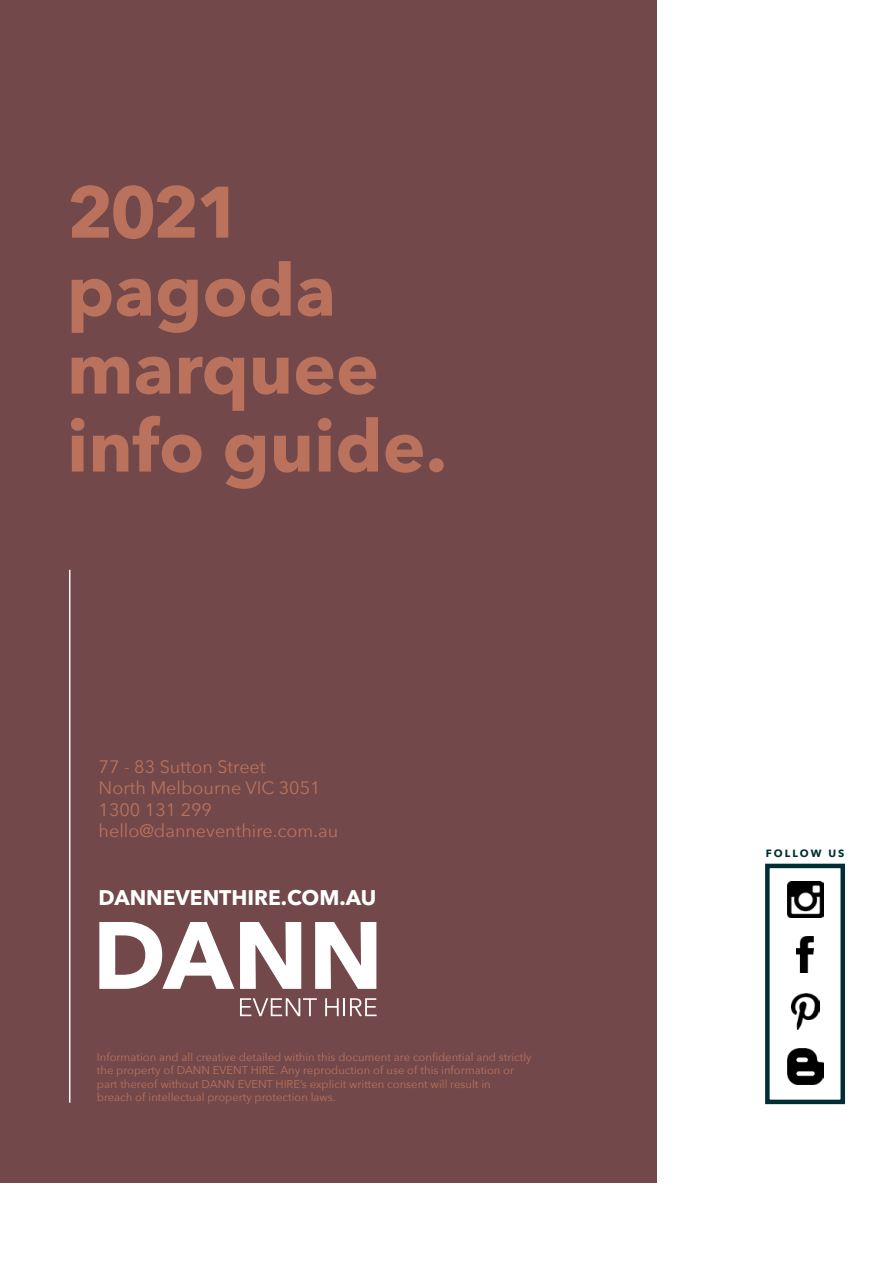
<style>
.page{position:relative;width:893px;height:1263px;background:#fff}
.page>*{position:absolute;margin:0;border:0;box-sizing:border-box;transform-origin:0 0}
.t1{font:700 72px/78px "Avenir Next";color:#ba725c}
.t2{font:700 21px "Avenir Next LT Pro";color:#fff}
.t3{font:18px/21.6px "Avenir Next";color:#ba725c}
.t4{font:11.25px/13.5px "Avenir Next";color:#ba725c}
.t5{font:700 10.5px "Avenir Next";letter-spacing:.2em;color:#002e32}
</style>
<div class="page">
<div style="left:0;top:0;width:656px;height:1183px;background:#72484a"></div>
<hr style="left:69px;top:570px;width:1px;height:533px;background:#fff">
<img style="left:787px;top:881px;width:36px;height:36px">
<img style="left:797px;top:936px;width:16px;height:36px">
<img style="left:791px;top:994px;width:28px;height:36px">
<img style="left:787px;top:1048px;width:36px;height:36px">
<div style="left:765px;top:864px;width:80px;height:240px;border:4px solid #002e32"></div>
<svg style="left:240px;top:998px;width:77px;height:18px"></svg>
<svg style="left:325px;top:998px;width:52px;height:18px"></svg>
<svg style="left:99px;top:923px;width:135px;height:66px"></svg>
<svg style="left:240px;top:923px;width:61px;height:66px"></svg>
<svg style="left:315px;top:923px;width:61px;height:66px"></svg>
<h1 class="t1" style="left:67px;top:172px;width:382px">2021 pagoda marquee info guide.</h1>
<h3 class="t3" style="left:99px;top:755px;width:241px">77 - 83 Sutton Street<br>North Melbourne VIC 3051<br>1300 131 299 hello@danneventhire.com.au</h3>
<h2 class="t2" style="left:99px;top:885px;width:279px">DANNEVENTHIRE.COM.AU</h2>
<p class="t4" style="left:97px;top:1049px;width:436px">Information and all creative detailed within this document are confidential and strictly the property of DANN EVENT HIRE. Any reproduction of use of this information or part thereof without DANN EVENT HIRE’s explicit written consent will result in<br>breach of intellectual property protection laws.</p>
<p class="t5" style="left:766px;top:844px;width:80px">FOLLOW US</p>
</div>
